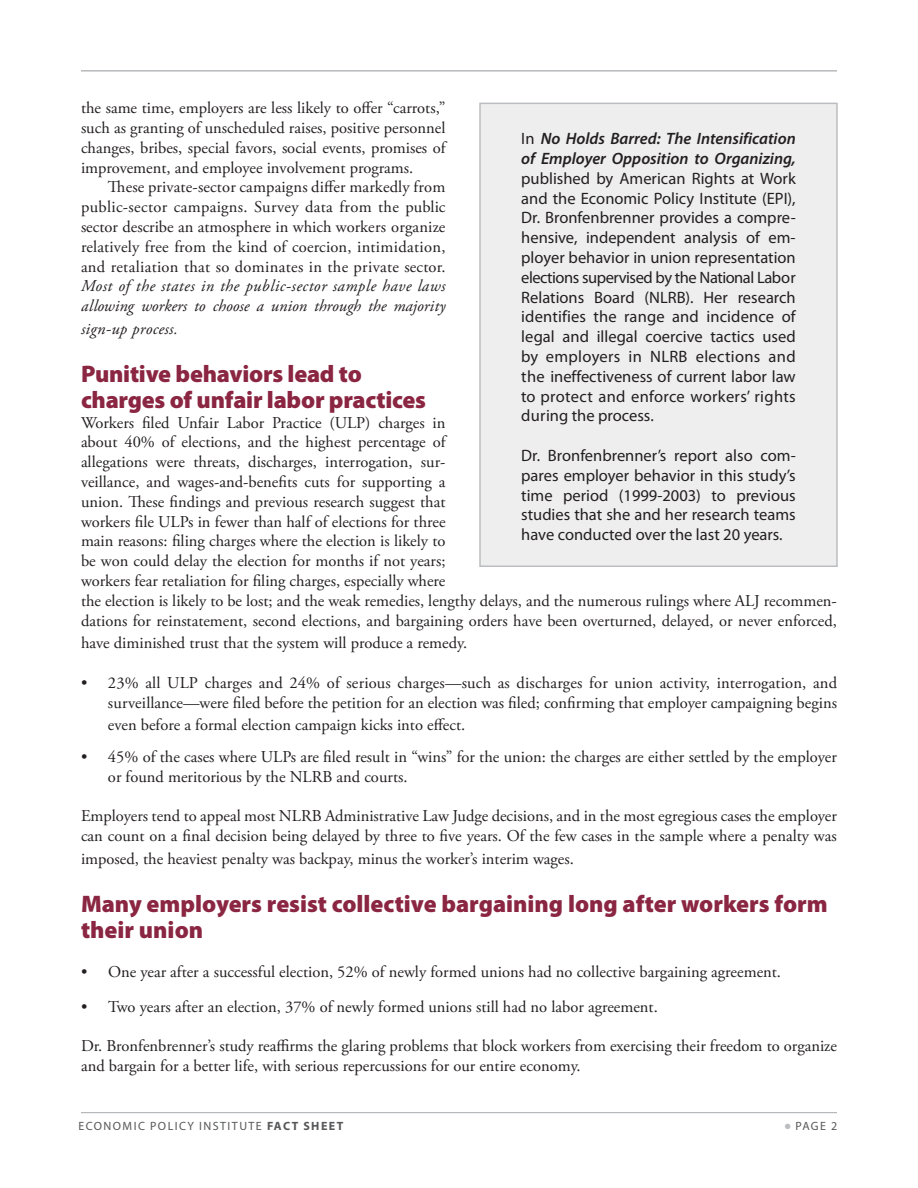
<style>
.page{position:relative;width:918px;height:1188px;background:#fff}
.page>*{position:absolute;margin:0;border:0;box-sizing:border-box;transform-origin:0 0}
.t1{font:900 24px/25.8px "Myriad Pro";letter-spacing:-.005em;color:#8b2642}
.t2{font:16.5px/19.8px "Adobe Garamond Pro";color:#231f20}
.t3{font:16.5px/19.8px "Myriad Pro";color:#231f20;text-align:justify}
.t4{font:italic 16.5px/19.8px "Adobe Garamond Pro";letter-spacing:.02em;color:#231f20}
.t5{font:italic 600 16.5px/19.8px "Myriad Pro";color:#231f20}
.t6{font:12px "Myriad Pro";letter-spacing:.12em;color:#57585a}
.s1{font-weight:400;font-style:normal}
.s2{font-weight:700}
.s3{color:#bcbdc0}
</style>
<div class="page">
<hr style="left:81px;top:1112px;width:756px;height:1px;background:#a8a9ad">
<hr style="left:81px;top:70px;width:756px;height:1px;background:#939598">
<div style="left:480px;top:103px;width:357px;height:463px;background:#eeeeef"></div>
<div style="left:479px;top:103px;width:359px;height:464px;border:2px solid #bcbdc0"></div>
<p class="t2" style="left:81px;top:99px;width:366px;text-align:justify">the same time, employers are less likely to offer “carrots,” such as granting of unscheduled raises, positive personnel changes, bribes, special favors, social events, promises of improvement, and employee involvement programs.</p>
<p class="t2" style="left:81px;top:178px;width:366px;text-align:justify;text-indent:27px">These private-sector campaigns differ markedly from public-sector campaigns. Survey data from the public sector describe an atmosphere in which workers organize relatively free from the kind of coercion, intimidation, and retaliation that so dominates in the private sector.</p>
<p class="t4" style="left:81px;top:277px;width:366px">Most of the states in the public-sector sample have laws allowing workers to choose a union through the majority</p>
<p class="t4" style="left:81px;top:319px;width:99px">sign-up process.</p>
<h1 class="t1" style="left:81px;top:361px;width:346px">Punitive behaviors lead to charges of unfair labor practices</h1>
<p class="t2" style="left:81px;top:413px;width:757px">Workers filed Unfair Labor Practice (ULP) charges in<br>about 40% of elections, and the highest percentage of<br>allegations were threats, discharges, interrogation, sur-<br>veillance, and wages-and-benefits cuts for supporting a<br>union. These findings and previous research suggest that<br>workers file ULPs in fewer than half of elections for three<br>main reasons: filing charges where the election is likely to<br>be won could delay the election for months if not years;<br>workers fear retaliation for filing charges, especially where<br>the election is likely to be lost; and the weak remedies, lengthy delays, and the numerous rulings where ALJ recommen&shy;dations for reinstatement, second elections, and bargaining orders have been overturned, delayed, or never enforced,</p>
<p class="t2" style="left:81px;top:634px;width:388px">have diminished trust that the system will produce a remedy.</p>
<p class="t2" style="left:81px;top:673px;width:758px;text-align:right">• 23% all ULP charges and 24% of serious charges—such as discharges for union activity, interrogation, and surveillance—were filed before the petition for an election was filed; confirming that employer campaigning begins</p>
<p class="t2" style="left:108px;top:715px;width:359px">even before a formal election campaign kicks into effect.</p>
<p class="t2" style="left:108px;top:747px;width:730px;text-indent:-27px">• 45% of the cases where ULPs are filed result in “wins” for the union: the charges are either settled by the employer or found meritorious by the NLRB and courts.</p>
<p class="t2" style="left:81px;top:807px;width:757px">Employers tend to appeal most NLRB Administrative Law Judge decisions, and in the most egregious cases the employer can count on a final decision being delayed by three to five years. Of the few cases in the sample where a penalty was</p>
<p class="t2" style="left:81px;top:849px;width:494px">imposed, the heaviest penalty was backpay, minus the worker’s interim wages.</p>
<h1 class="t1" style="left:81px;top:891px;width:748px">Many employers resist collective bargaining long after workers form their union</h1>
<p class="t2" style="left:81px;top:963px;width:702px">• One year after a successful election, 52% of newly formed unions had no collective bargaining agreement.</p>
<p class="t2" style="left:81px;top:997px;width:578px">• Two years after an election, 37% of newly formed unions still had no labor agreement.</p>
<p class="t2" style="left:81px;top:1037px;width:757px">Dr. Bronfenbrenner’s study reaffirms the glaring problems that block workers from exercising their freedom to organize and bargain for a better life, with serious repercussions for our entire economy.</p>
<p class="t5" style="left:521px;top:128px;width:276px"><span class="s1">I n</span> No Holds Barred: The Intensification of Employer Opposition to Organizing,</p>
<p class="t3" style="left:521px;top:168px;width:277px">published by American Rights at Work and the Economic Policy I nstitute (EPI), Dr. Bronfenbrenner provides a compre&shy;hensive, independent analysis of em&shy;ployer behavior in union representation elections supervised by the National Labor Relations Board (NLRB). Her research identifies the range and incidence of legal and illegal coercive tactics used by employers in NLRB elections and the ineffectiveness of current labor law to protect and enforce workers’ rights during the process.</p>
<p class="t3" style="left:521px;top:445px;width:276px">Dr. Bronfenbrenner’s report also com&shy;pares employer behavior in this study’s time period (1999-2003) to previous studies that she and her research teams have conducted over the last 20 years.</p>
<p class="t6" style="left:78px;top:1119px;width:266px">Economic Policy Institute <span class="s2">FACT SHEET</span></p>
<p class="t6" style="left:785px;top:1119px;width:54px"><span class="s3">●</span> Page 2</p>
</div>
